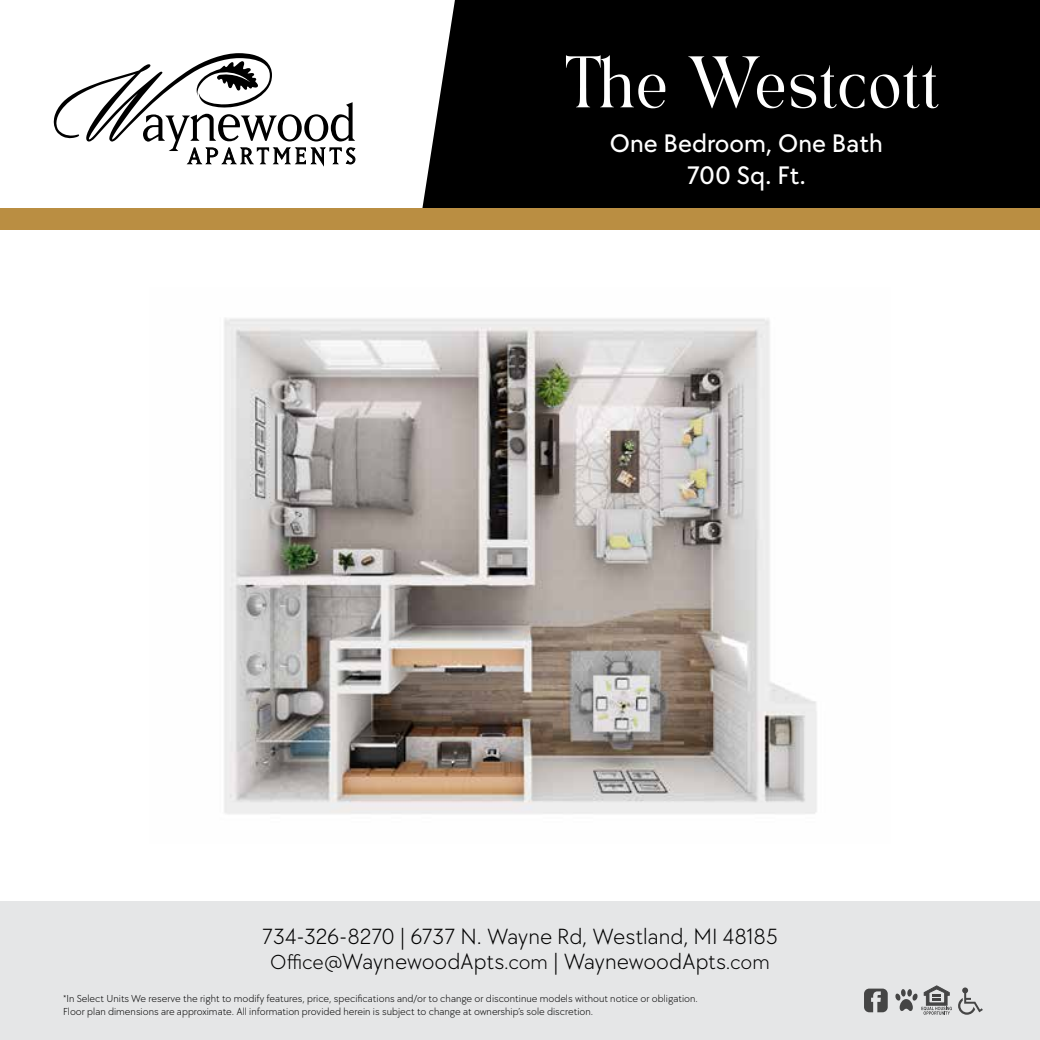
<style>
.page{position:relative;width:1040px;height:1040px;background:#fff}
.page>*{position:absolute;margin:0;border:0;box-sizing:border-box;transform-origin:0 0}
.t1{font:50.93px "TAN Angleton Regular";letter-spacing:-.045em;color:#fff}
.t2{font:500 26.25px/31.5px "TT Chocolates";color:#fff;text-align:center}
.t3{font:300 22.75px/24.5px "TT Chocolates";letter-spacing:-.005em;color:#000;text-align:center}
.t4{font:300 10.5px/12.6px "TT Chocolates";color:#000}
.s1{font-size:21px}
</style>
<div class="page">
<div style="left:0;top:901px;width:1040px;height:139px;background:#e5e6e7"></div>
<div style="left:422px;top:0;width:617px;height:208px;background:#000"></div>
<div style="left:0;top:208px;width:1040px;height:22px;background:#ba8e42"></div>
<svg style="left:895px;top:985px;width:56px;height:29px"></svg>
<svg style="left:958px;top:987px;width:24px;height:27px"></svg>
<svg style="left:54px;top:53px;width:301px;height:113px"></svg>
<img style="left:224px;top:318px;width:593px;height:496px">
<svg style="left:864px;top:988px;width:23px;height:24px"></svg>
<h1 class="t1" style="left:563px;top:60px;width:378px">The Westcott</h1>
<h2 class="t2" style="left:610px;top:127px;width:274px">One Bedroom, One Bath<br>700 Sq. Ft.</h2>
<h3 class="t3" style="left:262px;top:923px;width:517px">734-326-8270 | 6737 N. Wayne Rd, Westland, MI 48185<br><span class="s1">Office@</span>WaynewoodApts<span class="s1">.com</span> | WaynewoodApts<span class="s1">.com</span></h3>
<p class="t4" style="left:63px;top:992px;width:636px">*In Select Units We reserve the right to modify features, price, specifications and/or to change or discontinue models without notice or obligation.<br>Floor plan dimensions are approximate. All information provided herein is subject to change at ownership’s sole discretion.</p>
</div>
